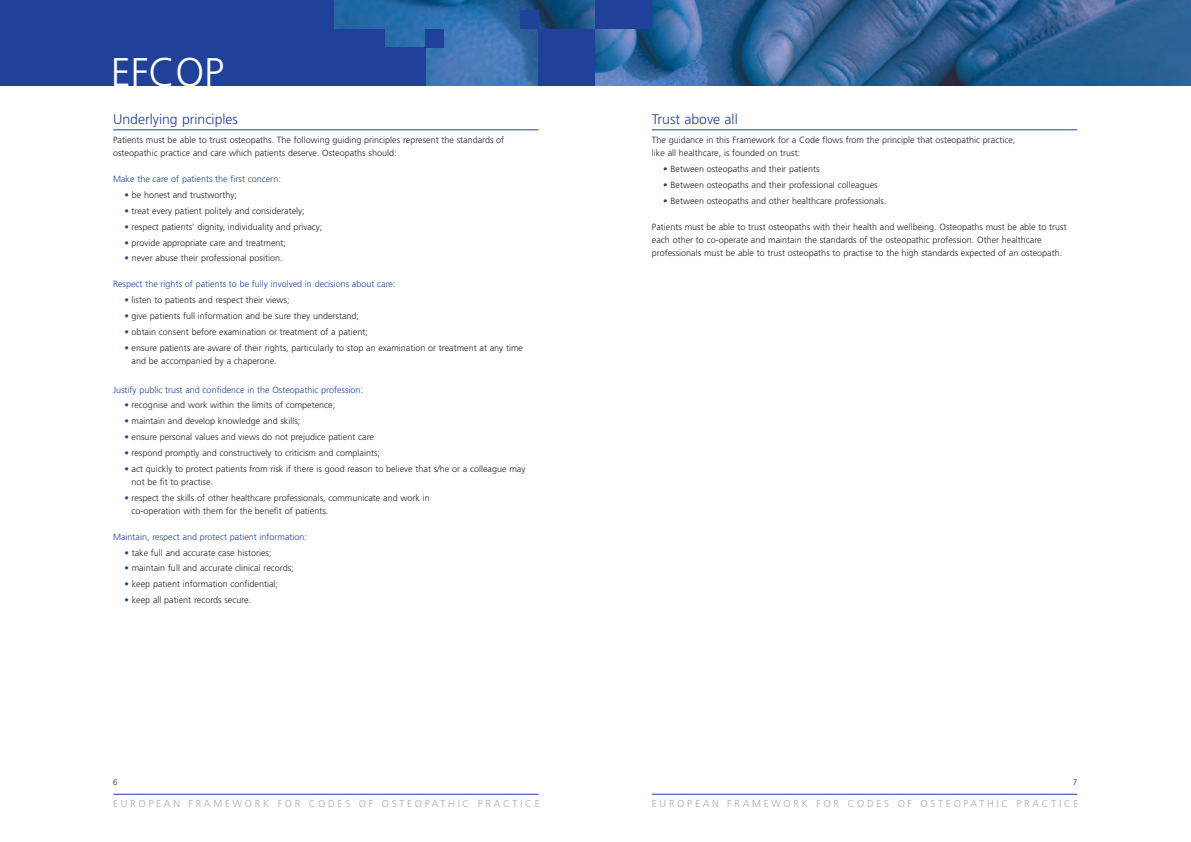
<style>
.page{position:relative;width:1191px;height:842px;background:#fff}
.page>*{position:absolute;margin:0;border:0;box-sizing:border-box;transform-origin:0 0}
.t1{font:300 40px "Frutiger";color:#fff}
.t2{font:300 14px "Frutiger";color:#20419a}
.t3{font:300 10px "Frutiger";letter-spacing:.27em;color:#a8a9ad}
.t4{font:300 9px/13px "Frutiger";color:#231f20}
.t5{font:300 9px "Frutiger";color:#20419a}
.t6{font:300 8px "Frutiger";color:#231f20}
.s1{color:#20419a}
</style>
<div class="page">
<div style="left:0;top:0;width:538px;height:85px;background:#20419a"></div>
<hr style="left:113px;top:130px;width:425px;height:1px;background:#20419a">
<hr style="left:652px;top:130px;width:425px;height:1px;background:#20419a">
<hr style="left:113px;top:794px;width:425px;height:1px;background:#20419a">
<hr style="left:652px;top:794px;width:425px;height:1px;background:#20419a">
<img style="left:335px;top:0;width:855px;height:85px">
<div style="left:595px;top:0;width:57px;height:29px;background:#20419a"></div>
<div style="left:538px;top:29px;width:57px;height:56px;background:#20419a"></div>
<div style="left:379px;top:47px;width:46px;height:38px;background:#20419a"></div>
<div style="left:520px;top:10px;width:18px;height:19px;background:#20419a"></div>
<div style="left:425px;top:29px;width:18px;height:18px;background:#20419a"></div>
<div style="left:315px;top:29px;width:70px;height:56px;background:#20419a"></div>
<h1 class="t1" style="left:111px;top:56px;width:115px">EFCOP</h1>
<h2 class="t2" style="left:113px;top:114px;width:126px">Underlying principles</h2>
<h2 class="t2" style="left:652px;top:114px;width:87px">Trust above all</h2>
<p class="t4" style="left:652px;top:134px;width:365px">The guidance in this Framework for a Code flows from the principle that osteopathic practice, like all healthcare, is founded on trust:</p>
<p class="t4" style="left:663px;top:163px;width:158px"><span class="s1">•</span> Between osteopaths and their patients</p>
<p class="t4" style="left:663px;top:179px;width:216px"><span class="s1">•</span> Between osteopaths and their professional colleagues</p>
<p class="t4" style="left:663px;top:195px;width:225px"><span class="s1">•</span> Between osteopaths and other healthcare professionals.</p>
<p class="t4" style="left:652px;top:221px;width:416px">Patients must be able to trust osteopaths with their health and wellbeing. Osteopaths must be able to trust each other to co-operate and maintain the standards of the osteopathic profession. Other healthcare professionals must be able to trust osteopaths to practise to the high standards expected of an osteopath.</p>
<p class="t4" style="left:113px;top:134px;width:393px">Patients must be able to trust osteopaths. The following guiding principles represent the standards of osteopathic practice and care which patients deserve. Osteopaths should:</p>
<p class="t5" style="left:113px;top:176px;width:169px">Make the care of patients the first concern:</p>
<p class="t4" style="left:124px;top:189px;width:114px"><span class="s1">•</span> be honest and trustworthy;</p>
<p class="t4" style="left:124px;top:205px;width:182px"><span class="s1">•</span> treat every patient politely and considerately;</p>
<p class="t4" style="left:124px;top:221px;width:199px"><span class="s1">•</span> respect patients’ dignity, individuality and privacy;</p>
<p class="t4" style="left:124px;top:237px;width:163px"><span class="s1">•</span> provide appropriate care and treatment;</p>
<p class="t4" style="left:124px;top:253px;width:160px"><span class="s1">•</span> never abuse their professional position.</p>
<p class="t5" style="left:113px;top:281px;width:284px">Respect the rights of patients to be fully involved in decisions about care:</p>
<p class="t4" style="left:124px;top:294px;width:166px"><span class="s1">•</span> listen to patients and respect their views;</p>
<p class="t4" style="left:124px;top:310px;width:236px"><span class="s1">•</span> give patients full information and be sure they understand;</p>
<p class="t4" style="left:124px;top:326px;width:245px"><span class="s1">•</span> obtain consent before examination or treatment of a patient;</p>
<p class="t4" style="left:132px;top:342px;width:393px;text-indent:-7px"><span class="s1">•</span> ensure patients are aware of their rights, particularly to stop an examination or treatment at any time and be accompanied by a chaperone.</p>
<p class="t5" style="left:113px;top:386px;width:251px">Justify public trust and confidence in the Osteopathic profession:</p>
<p class="t4" style="left:124px;top:400px;width:212px"><span class="s1">•</span> recognise and work within the limits of competence;</p>
<p class="t4" style="left:124px;top:415px;width:177px"><span class="s1">•</span> maintain and develop knowledge and skills;</p>
<p class="t4" style="left:124px;top:431px;width:251px"><span class="s1">•</span> ensure personal values and views do not prejudice patient care</p>
<p class="t4" style="left:124px;top:447px;width:257px"><span class="s1">•</span> respond promptly and constructively to criticism and complaints;</p>
<p class="t4" style="left:132px;top:463px;width:395px;text-indent:-7px"><span class="s1">•</span> act quickly to protect patients from risk if there is good reason to believe that s/he or a colleague may not be fit to practise.</p>
<p class="t4" style="left:132px;top:492px;width:299px;text-indent:-7px"><span class="s1">•</span> respect the skills of other healthcare professionals, communicate and work in co-operation with them for the benefit of patients.</p>
<p class="t5" style="left:113px;top:533px;width:195px">Maintain, respect and protect patient information:</p>
<p class="t4" style="left:124px;top:547px;width:148px"><span class="s1">•</span> take full and accurate case histories;</p>
<p class="t4" style="left:124px;top:562px;width:171px"><span class="s1">•</span> maintain full and accurate clinical records;</p>
<p class="t4" style="left:124px;top:578px;width:155px"><span class="s1">•</span> keep patient information confidential;</p>
<p class="t4" style="left:124px;top:594px;width:128px"><span class="s1">•</span> keep all patient records secure.</p>
<p class="t6" style="left:113px;top:779px;width:6px">6</p>
<p class="t6" style="left:1072px;top:779px;width:6px">7</p>
<p class="t3" style="left:113px;top:800px;width:428px">EUROPEAN FRAMEWORK FOR CODES OF OSTEOPATHIC PRACTICE</p>
<p class="t3" style="left:652px;top:800px;width:428px">EUROPEAN FRAMEWORK FOR CODES OF OSTEOPATHIC PRACTICE</p>
</div>
